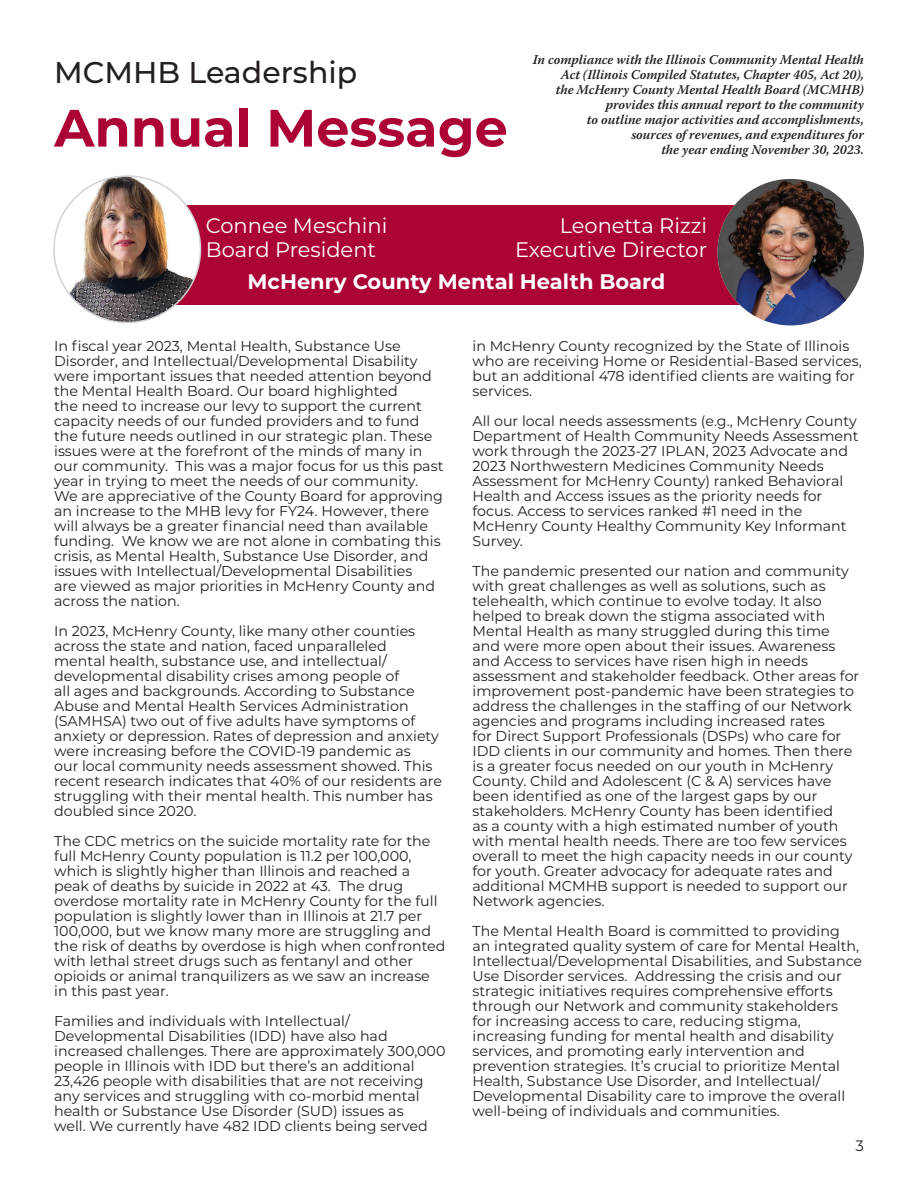
<style>
.page{position:relative;width:918px;height:1188px;background:#fff}
.page>*{position:absolute;margin:0;border:0;box-sizing:border-box;transform-origin:0 0}
.t1{font:700 52.5px "Montserrat";color:#ab0333}
.t2{font:500 30px "Montserrat";color:#231f20}
.t3{font:21px/24px "Montserrat";color:#fff}
.t4{font:700 21px "Montserrat";color:#fff}
.t5{font:15px "Montserrat";color:#231f20}
.t6{font:14.25px/15px "Montserrat";color:#231f20}
.t7{font:italic 600 13.5px/15px "Warnock Pro";color:#231f20;text-align:right}
</style>
<div class="page">
<div style="left:158px;top:206px;width:603px;height:99px;background:#ab0333"></div>
<img style="left:55px;top:178px;width:146px;height:145px">
<img style="left:717px;top:179px;width:147px;height:146px;border-radius:73px">
<h2 class="t2" style="left:54px;top:51px;width:304px">MCMHB Leadership</h2>
<h1 class="t1" style="left:54px;top:90px;width:455px">Annual Message</h1>
<p class="t7" style="left:533px;top:52px;width:333px">In compliance with the Illinois Community Mental Health Act (Illinois Compiled Statutes, Chapter 405, Act 20),<br>the McHenry County Mental Health Board (MCMHB) provides this annual report to the community<br>to outline major activities and accomplishments,<br>sources of revenues, and expenditures for</p>
<p class="t7" style="left:661px;top:142px;width:204px">the year ending November 30, 2023.</p>
<h3 class="t3" style="left:206px;top:212px;width:183px">Connee Meschini<br>Board President</h3>
<h3 class="t3" style="left:515px;top:212px;width:194px;text-align:right">Leonetta Rizzi<br>Executive Director</h3>
<h3 class="t4" style="left:248px;top:267px;width:419px">McHenry County Mental Health Board</h3>
<p class="t6" style="left:54px;top:338px;width:391px">In fiscal year 2023, Mental Health, Substance Use Disorder, and Intellectual/Developmental Disability were important issues that needed attention beyond the Mental Health Board. Our board highlighted<br>the need to increase our levy to support the current capacity needs of our funded providers and to fund the future needs outlined in our strategic plan. These issues were at the forefront of the minds of many in our community. This was a major focus for us this past year in trying to meet the needs of our community.<br>We are appreciative of the County Board for approving an increase to the MHB levy for FY24. However, there will always be a greater financial need than available funding. We know we are not alone in combating this crisis, as Mental Health, Substance Use Disorder, and issues with Intellectual/Developmental Disabilities<br>are viewed as major priorities in McHenry County and across the nation.</p>
<p class="t6" style="left:54px;top:623px;width:389px">In 2023, McHenry County, like many other counties across the state and nation, faced unparalleled<br>mental health, substance use, and intellectual/ developmental disability crises among people of<br>all ages and backgrounds. According to Substance Abuse and Mental Health Services Administration (SAMHSA) two out of five adults have symptoms of anxiety or depression. Rates of depression and anxiety were increasing before the COVID-19 pandemic as<br>our local community needs assessment showed. This recent research indicates that 40% of our residents are struggling with their mental health. This number has doubled since 2020.</p>
<p class="t6" style="left:54px;top:833px;width:393px">The CDC metrics on the suicide mortality rate for the full McHenry County population is 11.2 per 100,000, which is slightly higher than Illinois and reached a peak of deaths by suicide in 2022 at 43. The drug overdose mortality rate in McHenry County for the full population is slightly lower than in Illinois at 21.7 per 100,000, but we know many more are struggling and the risk of deaths by overdose is high when confronted with lethal street drugs such as fentanyl and other opioids or animal tranquilizers as we saw an increase in this past year.</p>
<p class="t6" style="left:54px;top:1013px;width:393px">Families and individuals with Intellectual/ Developmental Disabilities (IDD) have also had increased challenges. There are approximately 300,000 people in Illinois with IDD but there’s an additional 23,426 people with disabilities that are not receiving any services and struggling with co-morbid mental health or Substance Use Disorder (SUD) issues as<br>well. We currently have 482 IDD clients being served</p>
<p class="t6" style="left:473px;top:338px;width:391px">in McHenry County recognized by the State of Illinois who are receiving Home or Residential-Based services, but an additional 478 identified clients are waiting for services.</p>
<p class="t6" style="left:473px;top:413px;width:388px">All our local needs assessments (e.g., McHenry County Department of Health Community Needs Assessment work through the 2023-27 IPLAN, 2023 Advocate and 2023 Northwestern Medicines Community Needs Assessment for McHenry County) ranked Behavioral Health and Access issues as the priority needs for focus. Access to services ranked #1 need in the McHenry County Healthy Community Key Informant Survey.</p>
<p class="t6" style="left:473px;top:563px;width:388px">The pandemic presented our nation and community with great challenges as well as solutions, such as telehealth, which continue to evolve today. It also helped to break down the stigma associated with Mental Health as many struggled during this time and were more open about their issues. Awareness and Access to services have risen high in needs assessment and stakeholder feedback. Other areas for improvement post-pandemic have been strategies to address the challenges in the staffing of our Network agencies and programs including increased rates<br>for Direct Support Professionals (DSPs) who care for IDD clients in our community and homes. Then there is a greater focus needed on our youth in McHenry County. Child and Adolescent (C &amp; A) services have been identified as one of the largest gaps by our stakeholders. McHenry County has been identified<br>as a county with a high estimated number of youth with mental health needs. There are too few services overall to meet the high capacity needs in our county for youth. Greater advocacy for adequate rates and additional MCMHB support is needed to support our Network agencies.</p>
<p class="t6" style="left:473px;top:923px;width:391px">The Mental Health Board is committed to providing<br>an integrated quality system of care for Mental Health, Intellectual/Developmental Disabilities, and Substance Use Disorder services. Addressing the crisis and our strategic initiatives requires comprehensive efforts through our Network and community stakeholders<br>for increasing access to care, reducing stigma, increasing funding for mental health and disability services, and promoting early intervention and prevention strategies. It’s crucial to prioritize Mental Health, Substance Use Disorder, and Intellectual/ Developmental Disability care to improve the overall well-being of individuals and communities.</p>
<p class="t5" style="left:856px;top:1135px;width:10px">3</p>
</div>
